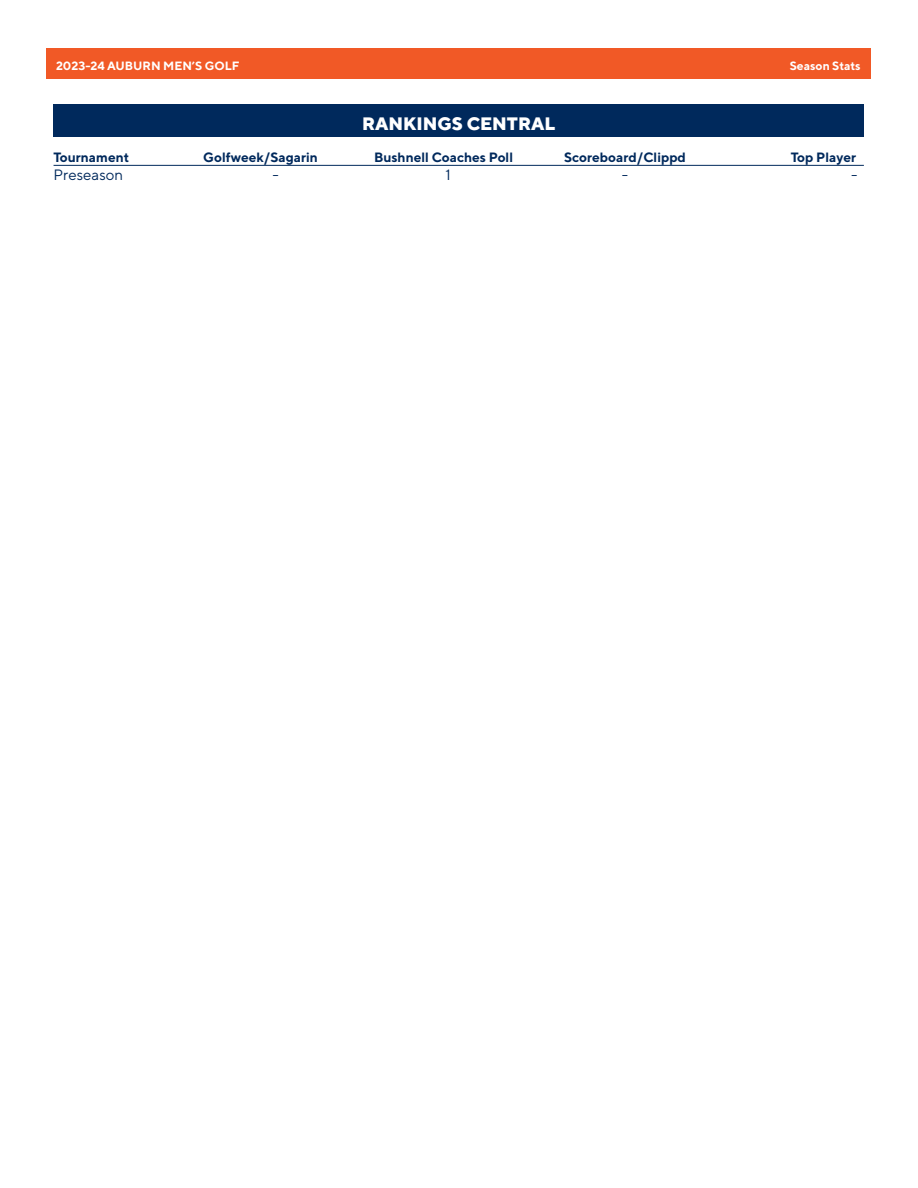
<style>
.page{position:relative;width:918px;height:1188px;background:#fff}
.page>*{position:absolute;margin:0;border:0;box-sizing:border-box;transform-origin:0 0}
.t1{font:800 18px "TT Norms";color:#fff}
.t2{font:15px "TT Norms";color:#00295c}
.t3{font:700 13.5px "TT Norms";color:#00295c}
.t4{font:700 12px "TT Norms";color:#fff}
</style>
<div class="page">
<div style="left:47px;top:49px;width:824px;height:30px;background:#f15926"></div>
<div style="left:54px;top:105px;width:810px;height:32px;background:#00295c"></div>
<hr style="left:54px;top:165px;width:810px;height:1px;background:#00295c">
<p class="t4" style="left:56px;top:58px;width:185px">2023-24 AUBURN MEN’S GOLF</p>
<p class="t4" style="left:790px;top:58px;width:72px">Season Stats</p>
<p class="t1" style="left:362px;top:112px;width:194px">RANKINGS CENTRAL</p>
<p class="t3" style="left:54px;top:149px;width:77px">Tournament</p>
<p class="t3" style="left:203px;top:149px;width:116px">Golfweek/Sagarin</p>
<p class="t3" style="left:374px;top:149px;width:141px">Bushnell Coaches Poll</p>
<p class="t3" style="left:564px;top:149px;width:123px">Scoreboard/Clippd</p>
<p class="t3" style="left:791px;top:149px;width:67px">Top Player</p>
<p class="t2" style="left:54px;top:166px;width:71px">Preseason</p>
<p class="t2" style="left:272px;top:166px;width:8px">-</p>
<p class="t2" style="left:445px;top:166px;width:7px">1</p>
<p class="t2" style="left:622px;top:166px;width:8px">-</p>
<p class="t2" style="left:851px;top:166px;width:8px">-</p>
</div>
